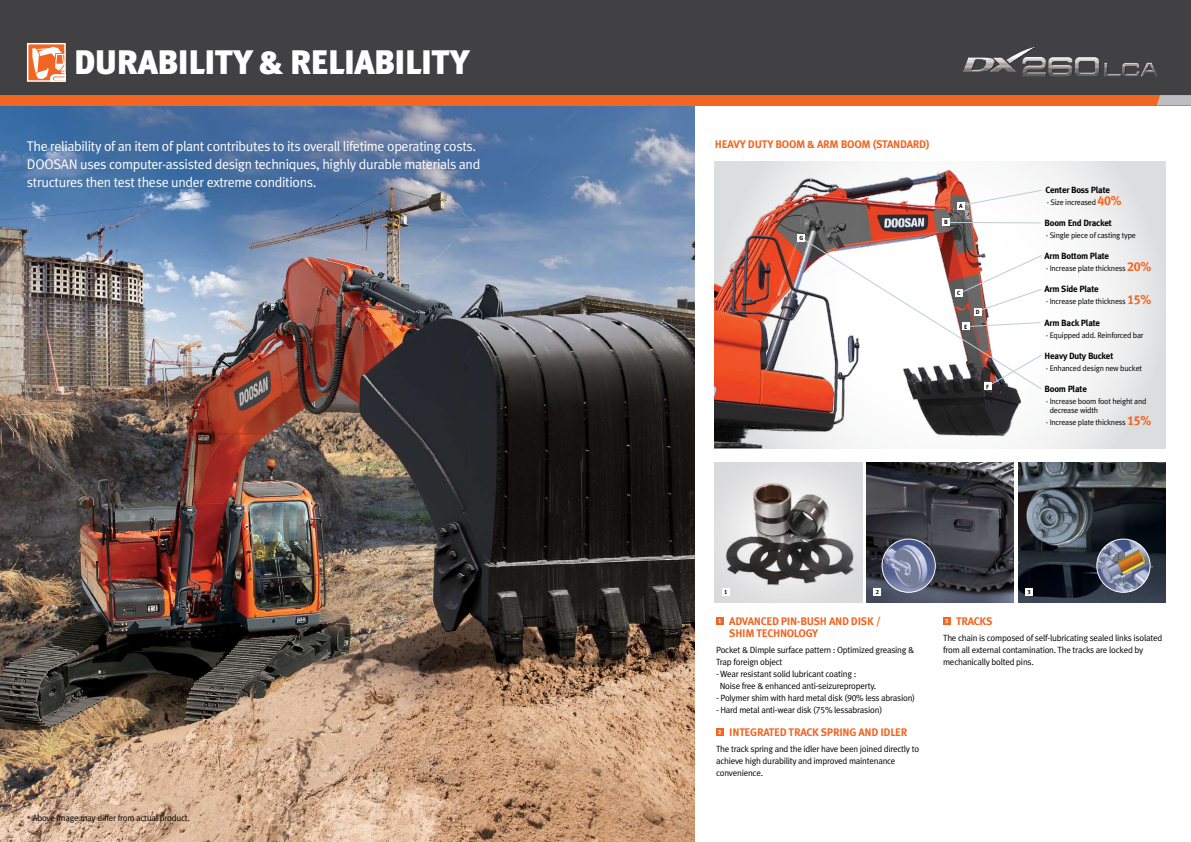
<style>
.page{position:relative;width:1191px;height:842px;background:#fff}
.page>*{position:absolute;margin:0;border:0;box-sizing:border-box;transform-origin:0 0}
.t1{font:900 34px "Meta Plus Lining";letter-spacing:-.025em;color:#fff}
.t2{font:14px/18px "Meta Plus Lining Normal";letter-spacing:-.025em;color:#fff}
.t3{font:700 11px/12px "Meta Plus Lining";letter-spacing:-.025em;color:#f26522}
.t4{font:9px/12px "Meta Plus Lining Normal";letter-spacing:-.025em;color:#000}
.t5{font:700 9px "Meta Plus Lining";letter-spacing:-.025em;color:#000}
.t6{font:8px/9px "Meta Plus Lining Normal";letter-spacing:-.025em;color:#000}
.t7{font:700 6px "Meta Plus Lining";color:#000}
.t8{font:700 6px "Meta Plus Lining";color:#fff}
.s1{font-family:"Meta Plus Lining";font-weight:700;font-size:13px;color:#f26522}
</style>
<div class="page">
<img style="left:0;top:0;width:1191px;height:842px">
<h1 class="t1" style="left:74px;top:43px;width:397px">DURABILITY &amp; RELIABILITY</h1>
<h2 class="t2" style="left:27px;top:137px;width:451px">The reliability of an item of plant contributes to its overall lifetime operating costs.</h2>
<p class="t3" style="left:715px;top:139px;width:216px">HEAVY DUTY BOOM &amp; ARM BOOM (STANDARD)</p>
<h2 class="t2" style="left:27px;top:155px;width:455px">DOOSAN uses computer-assisted design techniques, highly durable materials and structures then test these under extreme conditions.</h2>
<p class="t7" style="left:799px;top:235px;width:5px">G</p>
<p class="t7" style="left:944px;top:219px;width:5px">B</p>
<p class="t7" style="left:959px;top:202px;width:5px">A</p>
<p class="t7" style="left:957px;top:290px;width:5px">C</p>
<p class="t7" style="left:964px;top:323px;width:5px">E</p>
<p class="t7" style="left:976px;top:308px;width:5px">D</p>
<p class="t7" style="left:986px;top:383px;width:4px">F</p>
<p class="t5" style="left:1045px;top:185px;width:66px">Center Boss Plate</p>
<p class="t6" style="left:1046px;top:197px;width:77px">- Size increased <span class="s1">40%</span></p>
<p class="t5" style="left:1044px;top:218px;width:69px">Boom End Dracket</p>
<p class="t6" style="left:1045px;top:231px;width:92px">- Single piece of casting type</p>
<p class="t5" style="left:1044px;top:251px;width:66px">Arm Bottom Plate</p>
<p class="t6" style="left:1045px;top:264px;width:107px">- Increase plate thickness <span class="s1">20%</span></p>
<p class="t5" style="left:1044px;top:284px;width:56px">Arm Side Plate</p>
<p class="t6" style="left:1045px;top:297px;width:107px">- Increase plate thickness <span class="s1">15%</span></p>
<p class="t5" style="left:1044px;top:317px;width:57px">Arm Back Plate</p>
<p class="t6" style="left:1045px;top:330px;width:99px">- Equipped add. Reinforced bar</p>
<p class="t5" style="left:1044px;top:350px;width:70px">Heavy Duty Bucket</p>
<p class="t6" style="left:1045px;top:363px;width:98px">- Enhanced design new bucket</p>
<p class="t5" style="left:1044px;top:383px;width:44px">Boom Plate</p>
<p class="t6" style="left:1049px;top:396px;width:98px;text-indent:-4px">- Increase boom foot height and decrease width</p>
<p class="t6" style="left:1045px;top:417px;width:107px">- Increase plate thickness <span class="s1">15%</span></p>
<p class="t7" style="left:724px;top:588px;width:5px">1</p>
<p class="t7" style="left:875px;top:588px;width:5px">2</p>
<p class="t7" style="left:1027px;top:588px;width:5px">3</p>
<p class="t3" style="left:729px;top:615px;width:153px">ADVANCED PIN-BUSH AND DISK /<br>SHIM TECHNOLOGY</p>
<p class="t4" style="left:716px;top:644px;width:200px">Pocket &amp; Dimple surface pattern : Optimized greasing &amp;<br>Trap foreign object</p>
<p class="t4" style="left:719px;top:668px;width:158px;text-indent:-4px">- Wear resistant solid lubricant coating :<br>Noise free &amp; enhanced anti-seizureproperty.</p>
<p class="t4" style="left:716px;top:692px;width:201px">- Polymer shim with hard metal disk (90% less abrasion)</p>
<p class="t4" style="left:716px;top:704px;width:168px">- Hard metal anti-wear disk (75% lessabrasion)</p>
<p class="t8" style="left:718px;top:618px;width:5px">1</p>
<p class="t3" style="left:956px;top:615px;width:38px">TRACKS</p>
<p class="t4" style="left:943px;top:632px;width:221px">The chain is composed of self-lubricating sealed links isolated from all external contamination. The tracks are locked by mechanically bolted pins.</p>
<p class="t8" style="left:945px;top:618px;width:5px">3</p>
<p class="t4" style="left:27px;top:811px;width:164px">* Above image may differ from actual product.</p>
<p class="t3" style="left:729px;top:726px;width:180px">INTEGRATED TRACK SPRING AND IDLER</p>
<p class="t4" style="left:716px;top:743px;width:205px">The track spring and the idler have been joined directly to achieve high durability and improved maintenance convenience.</p>
<p class="t8" style="left:718px;top:729px;width:5px">2</p>
</div>
